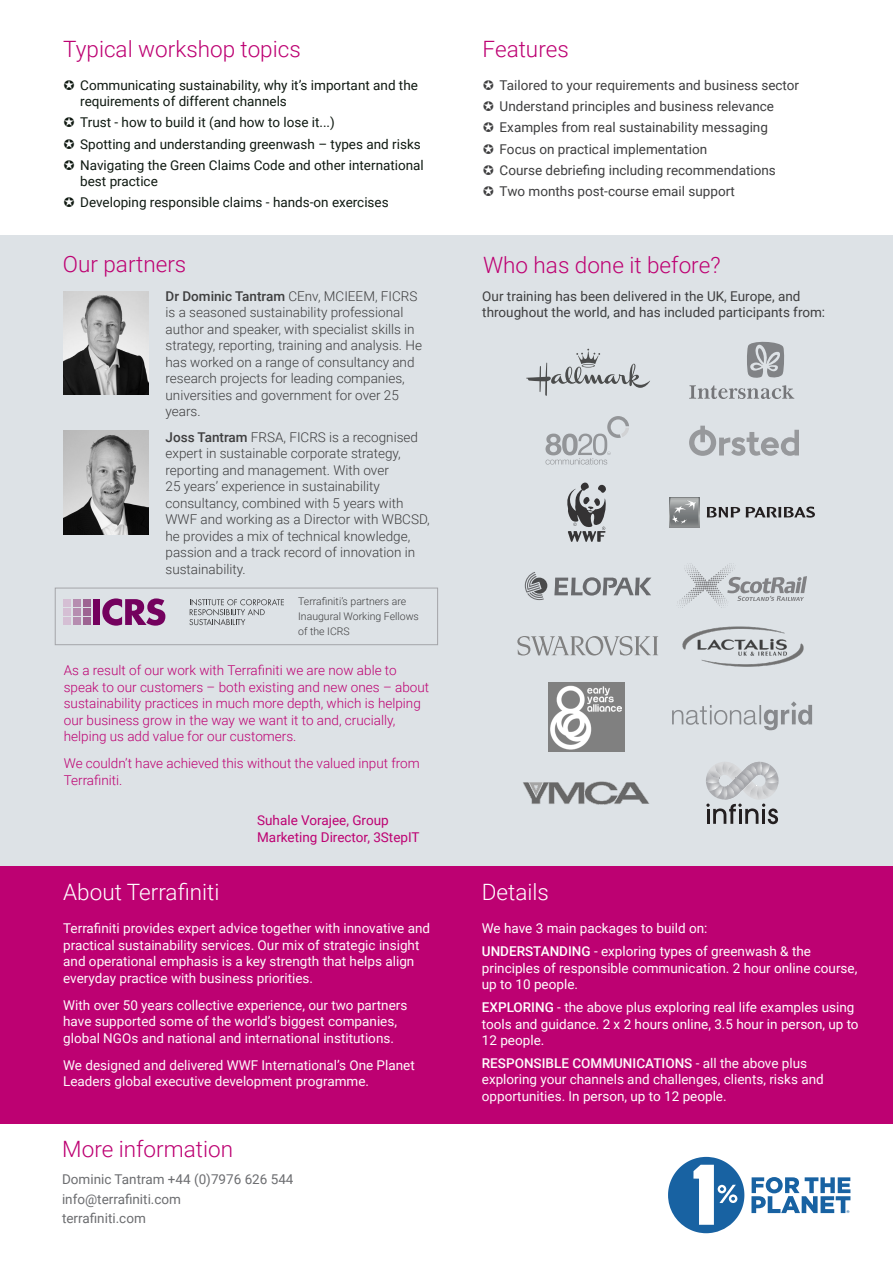
<style>
.page{position:relative;width:893px;height:1263px;background:#fff}
.page>*{position:absolute;margin:0;border:0;box-sizing:border-box;transform-origin:0 0}
.Terra_Heading_2{font:300 22.5px "Roboto";color:#bd0172}
.Terra_Heading_2-2{font:300 22.5px "Roboto";color:#fff}
.Terra_Text{font:13.5px/16.5px "Roboto";color:#fefafc}
.Terra_Text_Black{font:300 13.5px/16.5px "Roboto";color:#3e3e3f}
.Terra_Text_Black-2{font:13.5px/16.5px "Roboto";color:#3e3e3f}
.Testimonial_body{font:300 13.5px/16.5px "Roboto";color:#bd0172}
.t1{font:13.5px/16.2px "Roboto";color:#0f1911}
.Terra_Text-2{font:13.5px/16.5px "Roboto";color:#fff}
.Terra_Text_Black-3{font:13.5px/19.5px "Roboto";color:#6c6d70}
.Testimonial_body-2{font:13.5px/16.5px "Roboto";color:#bd0172}
.Terra_Text-3{font:300 10.5px/15px "Roboto";color:#3e3e3f}
.s1{font-weight:500}
.s2{color:#fefafc}
.s3{color:#fff}
</style>
<div class="page">
<div style="left:0;top:235px;width:893px;height:631px;background:#dde2e6"></div>
<div style="left:55px;top:588px;width:383px;height:57px;border:1px solid #a4a5a9"></div>
<div style="left:0;top:866px;width:893px;height:258px;background:#bd0172"></div>
<svg style="left:102px;top:598px;width:63px;height:28px"></svg>
<div style="left:93px;top:599px;width:7px;height:26px;background:#74015e"></div>
<div style="left:83px;top:599px;width:7px;height:7px;background:#9d6492"></div>
<div style="left:83px;top:608px;width:7px;height:8px;background:#9d6492"></div>
<div style="left:83px;top:618px;width:7px;height:7px;background:#9d6492"></div>
<div style="left:73px;top:599px;width:8px;height:7px;background:#b68db0"></div>
<div style="left:73px;top:608px;width:8px;height:8px;background:#b68db0"></div>
<div style="left:73px;top:618px;width:8px;height:7px;background:#b68db0"></div>
<div style="left:64px;top:599px;width:7px;height:7px;background:#d5bfd4"></div>
<div style="left:64px;top:608px;width:7px;height:8px;background:#d5bfd4"></div>
<div style="left:64px;top:618px;width:7px;height:7px;background:#d5bfd4"></div>
<svg style="left:189px;top:599px;width:95px;height:26px"></svg>
<img style="left:64px;top:431px;width:85px;height:103px">
<img style="left:63px;top:291px;width:85px;height:103px">
<svg style="left:747px;top:341px;width:38px;height:37px"></svg>
<svg style="left:689px;top:385px;width:105px;height:14px"></svg>
<svg style="left:690px;top:426px;width:108px;height:30px"></svg>
<svg style="left:669px;top:497px;width:30px;height:30px"></svg>
<svg style="left:670px;top:498px;width:29px;height:28px"></svg>
<svg style="left:707px;top:507px;width:33px;height:10px"></svg>
<svg style="left:746px;top:507px;width:69px;height:11px"></svg>
<svg style="left:567px;top:482px;width:39px;height:60px"></svg>
<svg style="left:554px;top:577px;width:97px;height:19px"></svg>
<svg style="left:525px;top:572px;width:22px;height:28px"></svg>
<svg style="left:672px;top:701px;width:140px;height:29px"></svg>
<div style="left:548px;top:682px;width:77px;height:70px;background:#808080"></div>
<img style="left:551px;top:685px;width:70px;height:65px">
<svg style="left:545px;top:416px;width:84px;height:49px"></svg>
<svg style="left:517px;top:636px;width:141px;height:19px"></svg>
<svg style="left:677px;top:563px;width:130px;height:45px"></svg>
<svg style="left:706px;top:762px;width:72px;height:62px"></svg>
<img style="left:523px;top:781px;width:127px;height:24px">
<svg style="left:526px;top:349px;width:124px;height:47px"></svg>
<img style="left:682px;top:626px;width:122px;height:41px">
<svg style="left:668px;top:1157px;width:76px;height:76px"></svg>
<svg style="left:751px;top:1177px;width:99px;height:36px"></svg>
<p class="Terra_Heading_2" style="left:63px;top:33px;width:239px">Typical workshop topics</p>
<p class="t1" style="left:80px;top:76px;width:339px">Communicating sustainability, why it’s important and the requirements of different channels</p>
<p class="t1" style="left:80px;top:114px;width:256px">Trust - how to build it (and how to lose it...)</p>
<p class="t1" style="left:80px;top:135px;width:342px">Spotting and understanding greenwash – types and risks</p>
<p class="t1" style="left:80px;top:157px;width:345px">Navigating the Green Claims Code and other international best practice</p>
<p class="t1" style="left:80px;top:194px;width:310px">Developing responsible claims - hands-on exercises</p>
<p class="Terra_Heading_2" style="left:63px;top:249px;width:125px">Our partners</p>
<p class="Terra_Text_Black" style="left:166px;top:287px;width:258px"><span class="s1">Dr Dominic Tantram</span> CEnv, MCIEEM, FICRS is a seasoned sustainability professional author and speaker, with specialist skills in strategy, reporting, training and analysis. He has worked on a range of consultancy and research projects for leading companies, universities and government for over 25 years.</p>
<p class="Terra_Text_Black" style="left:166px;top:428px;width:266px"><span class="s1">Joss Tantram</span> FRSA, FICRS is a recognised expert in sustainable corporate strategy, reporting and management. With over<br>25 years’ experience in sustainability consultancy, combined with 5 years with WWF and working as a Director with WBCSD, he provides a mix of technical knowledge, passion and a track record of innovation in sustainability.</p>
<p class="Terra_Text-3" style="left:298px;top:593px;width:122px">Terrafiniti’s partners are<br>Inaugural Working Fellows of the ICRS</p>
<p class="Testimonial_body" style="left:64px;top:662px;width:367px">As a result of our work with Terrafiniti we are now able to speak to our customers – both existing and new ones – about sustainability practices in much more depth, which is helping our business grow in the way we want it to and, crucially, helping us add value for our customers.</p>
<p class="Testimonial_body" style="left:64px;top:755px;width:358px">We couldn’t have achieved this without the valued input from<br>Terrafiniti.</p>
<p class="Testimonial_body-2" style="left:257px;top:812px;width:164px">Suhale Vorajee, Group<br>Marketing Director, 3StepIT</p>
<p class="Terra_Heading_2-2" style="left:63px;top:876px;width:158px">About Terrafiniti</p>
<p class="Terra_Text" style="left:63px;top:920px;width:368px">Terrafiniti provides expert advice together with innovative and practical sustainability services. Our mix of strategic insight and operational emphasis is a key strength that helps align everyday practice with business priorities.</p>
<p class="Terra_Text" style="left:63px;top:996px;width:346px">With over 50 years collective experience, our two partners have supported some of the world’s biggest companies, global NGOs and national and international institutions.</p>
<p class="Terra_Text" style="left:63px;top:1056px;width:353px">We designed and delivered WWF International’s One Planet<br>Leaders global executive development programme.</p>
<p class="Terra_Heading_2" style="left:62px;top:1133px;width:172px">More information</p>
<p class="Terra_Text_Black-3" style="left:62px;top:1169px;width:233px">Dominic Tantram +44 (0)7976 626 544 info@terrafiniti.com<br>terrafiniti.com</p>
<p class="Terra_Heading_2" style="left:483px;top:33px;width:88px">Features</p>
<p class="Terra_Text_Black-2" style="left:500px;top:76px;width:301px">Tailored to your requirements and business sector</p>
<p class="Terra_Text_Black-2" style="left:500px;top:98px;width:276px">Understand principles and business relevance</p>
<p class="Terra_Text_Black-2" style="left:500px;top:119px;width:270px">Examples from real sustainability messaging</p>
<p class="Terra_Text_Black-2" style="left:500px;top:140px;width:209px">Focus on practical implementation</p>
<p class="Terra_Text_Black-2" style="left:500px;top:162px;width:278px">Course debriefing including recommendations</p>
<p class="Terra_Text_Black-2" style="left:500px;top:183px;width:237px">Two months post-course email support</p>
<p class="Terra_Heading_2" style="left:483px;top:249px;width:239px">Who has done it before?</p>
<p class="Terra_Text_Black-2" style="left:482px;top:287px;width:344px">Our training has been delivered in the UK, Europe, and throughout the world, and has included participants from:</p>
<p class="Terra_Heading_2-2" style="left:482px;top:876px;width:69px">Details</p>
<p class="Terra_Text-2" style="left:482px;top:920px;width:227px">We have 3 main packages to build on:</p>
<p class="Terra_Text-2" style="left:482px;top:942px;width:377px"><span class="s1">UNDERSTANDING</span> - exploring types of greenwash &amp; the principles of responsible communication. 2 hour online course, up to 10 people.</p>
<p class="Terra_Text-2" style="left:482px;top:998px;width:378px"><span class="s1">EXPLORING</span> - <span class="s2">the above plus</span> exploring real life examples using tools and guidance. 2 x 2 hours online, 3.5 hour in person, up to<br>12 people.</p>
<p class="Terra_Text" style="left:482px;top:1054px;width:343px"><span class="s1">RESPONSIBLE COMMUNICATIONS</span> - all the above plus exploring your channels and challenges, clients, risks and opportunities. I<span class="s3">n person, up to 12 people.</span></p>
</div>
